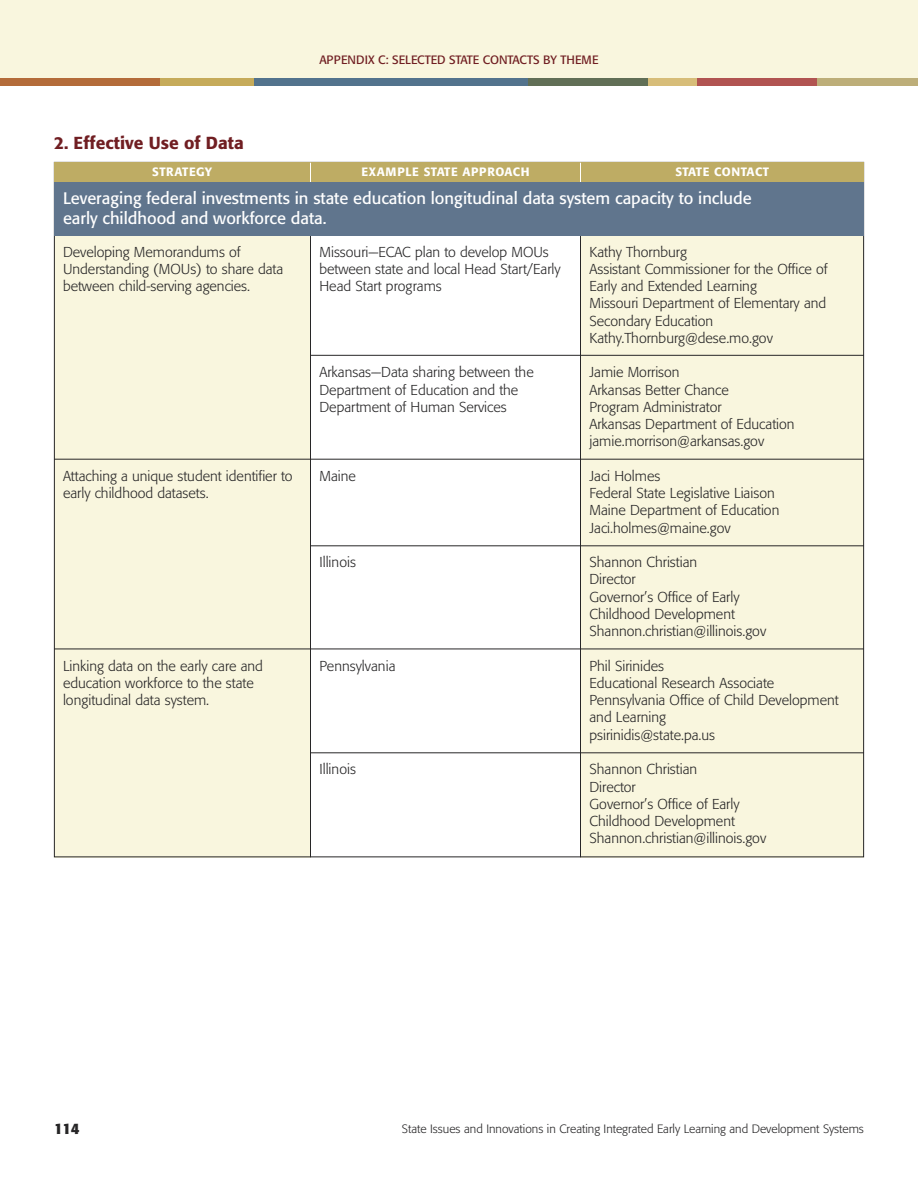
<style>
.page{position:relative;width:918px;height:1188px;background:#fff}
.page>*{position:absolute;margin:0;border:0;box-sizing:border-box;transform-origin:0 0}
.t1{font:500 17.25px "Formata";letter-spacing:.005em;color:#701e22}
.t2{font:16.5px/19.5px "Formata";color:#fff}
.t3{font:700 15px "Formata";color:#272627}
.t4{font:300 14.25px/17.2px "Formata";color:#272627}
.t5{font:300 12px "Formata";color:#272627}
.t6{font:12px "Formata";color:#701e22}
.t7{font:500 12px "Formata";letter-spacing:.03em;color:#fff}
.t8{font:500 12px "Formata";letter-spacing:.05em;color:#fff}
</style>
<div class="page">
<div style="left:0;top:0;width:918px;height:81px;background:#f9f6de"></div>
<div style="left:0;top:79px;width:161px;height:7px;background:#b46c3a"></div>
<div style="left:251px;top:79px;width:278px;height:7px;background:#53738d"></div>
<div style="left:160px;top:79px;width:94px;height:7px;background:#c6ab5a"></div>
<div style="left:528px;top:79px;width:120px;height:7px;background:#616f56"></div>
<div style="left:697px;top:79px;width:120px;height:7px;background:#b15451"></div>
<div style="left:648px;top:79px;width:49px;height:7px;background:#d7bd79"></div>
<div style="left:817px;top:79px;width:101px;height:7px;background:#bdae79"></div>
<div style="left:580px;top:216px;width:284px;height:641px;background:#f9f6de"></div>
<div style="left:54px;top:216px;width:256px;height:641px;background:#f9f6de"></div>
<hr style="left:310px;top:216px;width:1px;height:641px;background:#272627">
<hr style="left:580px;top:216px;width:1px;height:641px;background:#272627">
<hr style="left:54px;top:459px;width:810px;height:1px;background:#272627">
<hr style="left:54px;top:649px;width:810px;height:1px;background:#272627">
<hr style="left:310px;top:545px;width:554px;height:1px;background:#272627">
<hr style="left:310px;top:752px;width:554px;height:1px;background:#272627">
<hr style="left:310px;top:355px;width:554px;height:1px;background:#272627">
<div style="left:54px;top:162px;width:810px;height:20px;background:#beac64"></div>
<svg style="left:310px;top:163px;width:1px;height:19px"></svg>
<svg style="left:580px;top:163px;width:1px;height:19px"></svg>
<div style="left:54px;top:182px;width:810px;height:54px;background:#60758d"></div>
<p class="t1" style="left:54px;top:135px;width:191px">2. Effective Use of Data</p>
<p class="t6" style="left:319px;top:54px;width:281px">APPENDIX C: SELECTED STATE CONTACTS BY THEME</p>
<p class="t7" style="left:152px;top:167px;width:61px">STRATEGY</p>
<p class="t8" style="left:361px;top:167px;width:170px">EXAMPLE STATE APPROACH</p>
<p class="t7" style="left:675px;top:167px;width:95px">STATE CONTACT</p>
<p class="t2" style="left:63px;top:190px;width:690px">Leveraging federal investments in state education longitudinal data system capacity to include early childhood and workforce data.</p>
<p class="t4" style="left:63px;top:244px;width:222px">Developing Memorandums of<br>Understanding (MOUs) to share data between child-serving agencies.</p>
<p class="t4" style="left:320px;top:244px;width:243px">Missouri—ECAC plan to develop MOUs between state and local Head Start/Early<br>Head Start programs</p>
<p class="t4" style="left:63px;top:468px;width:231px">Attaching a unique student identifier to early childhood datasets.</p>
<p class="t4" style="left:320px;top:365px;width:216px">Arkansas—Data sharing between the<br>Department of Education and the<br>Department of Human Services</p>
<p class="t4" style="left:320px;top:468px;width:38px">Maine</p>
<p class="t4" style="left:320px;top:555px;width:38px">Illinois</p>
<p class="t4" style="left:63px;top:658px;width:202px">Linking data on the early care and education workforce to the state longitudinal data system.</p>
<p class="t4" style="left:320px;top:658px;width:77px">Pennsylvania</p>
<p class="t4" style="left:320px;top:762px;width:38px">Illinois</p>
<p class="t4" style="left:589px;top:244px;width:240px">Kathy Thornburg<br>Assistant Commissioner for the Office of<br>Early and Extended Learning<br>Missouri Department of Elementary and<br>Secondary Education<br>Kathy.Thornburg@dese.mo.gov</p>
<p class="t4" style="left:589px;top:365px;width:207px">Jamie Morrison<br>Arkansas Better Chance<br>Program Administrator<br>Arkansas Department of Education jamie.morrison@arkansas.gov</p>
<p class="t4" style="left:589px;top:468px;width:191px">Jaci Holmes<br>Federal State Legislative Liaison<br>Maine Department of Education<br>Jaci.holmes@maine.gov</p>
<p class="t4" style="left:589px;top:555px;width:178px">Shannon Christian<br>Director<br>Governor’s Office of Early<br>Childhood Development<br>Shannon.christian@illinois.gov</p>
<p class="t4" style="left:589px;top:658px;width:251px">Phil Sirinides<br>Educational Research Associate<br>Pennsylvania Office of Child Development and Learning<br>psirinidis@state.pa.us</p>
<p class="t4" style="left:589px;top:762px;width:178px">Shannon Christian<br>Director<br>Governor’s Office of Early<br>Childhood Development<br>Shannon.christian@illinois.gov</p>
<p class="t3" style="left:54px;top:1122px;width:27px">114</p>
<p class="t5" style="left:402px;top:1123px;width:464px">State Issues and Innovations in Creating Integrated Early Learning and Development Systems</p>
</div>
